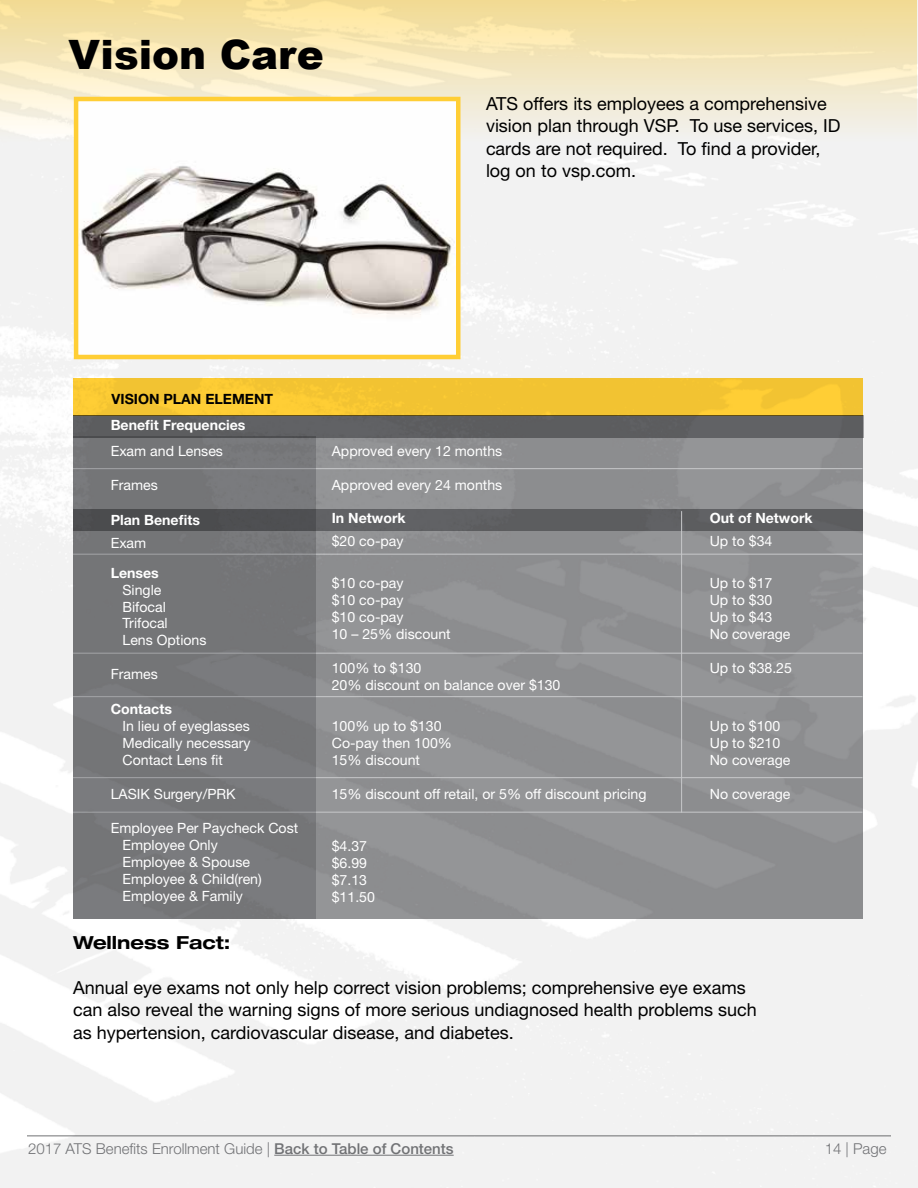
<style>
.page{position:relative;width:918px;height:1188px;background:#fff}
.page>*{position:absolute;margin:0;border:0;box-sizing:border-box;transform-origin:0 0}
.t1{font:900 40.5px "Arial";color:#000}
.t2{font:18px/22.5px "Helvetica Neue LT Std";color:#000}
.t3{font:700 expanded 18px "Helvetica Neue LT Std";color:#000}
.t4{font:300 15px "Helvetica Neue LT Std";color:#717275}
.t5{font:14.1px/17px "Helvetica Neue LT Std";color:#fff}
.t6{font:700 14.1px "Helvetica Neue LT Std";color:#fff}
.t7{font:700 14.1px "Helvetica Neue LT Std";color:#000}
.s1{font-weight:500}
</style>
<div class="page">
<img style="left:0;top:0;width:918px;height:1188px">
<hr style="left:274px;top:1155px;width:180px;height:1px;background:#717275">
<hr style="left:27px;top:1136px;width:864px;height:1px;background:#717275">
<div style="left:0;top:0;width:916px;height:144px;background:linear-gradient(to bottom,#f5dd95,#f4f3f2)"></div>
<div style="left:73px;top:378px;width:789px;height:37px;background:linear-gradient(to right,#f7c733,#f4c533)"></div>
<div style="left:73px;top:415px;width:789px;height:504px;background:#8d8e90"></div>
<div style="left:73px;top:415px;width:791px;height:22px;background:#5c5d60"></div>
<div style="left:73px;top:509px;width:790px;height:21px;background:#5c5d5f"></div>
<hr style="left:681px;top:511px;width:1px;height:302px;background:#c7c8ca">
<hr style="left:73px;top:468px;width:790px;height:1px;background:#c7c8ca">
<hr style="left:73px;top:554px;width:790px;height:1px;background:#c7c8ca">
<hr style="left:73px;top:653px;width:790px;height:1px;background:#c7c8ca">
<hr style="left:73px;top:696px;width:790px;height:1px;background:#c7c8ca">
<hr style="left:73px;top:777px;width:790px;height:1px;background:#c7c8ca">
<hr style="left:73px;top:812px;width:790px;height:1px;background:#c7c8ca">
<div style="left:73px;top:436px;width:243px;height:483px;background:#717275"></div>
<img style="left:79px;top:102px;width:376px;height:252px">
<div style="left:74px;top:97px;width:386px;height:262px;border:4px solid #ffce35"></div>
<h1 class="t1" style="left:68px;top:25px;width:257px">Vision Care</h1>
<p class="t7" style="left:112px;top:390px;width:163px">VISION PLAN ELEMENT</p>
<p class="t2" style="left:486px;top:92px;width:356px">ATS offers its employees a comprehensive vision plan through VSP. To use services, ID cards are not required. To find a provider, log on to vsp.com.</p>
<p class="t6" style="left:111px;top:416px;width:136px">Benefit Frequencies</p>
<p class="t5" style="left:111px;top:443px;width:114px">Exam and Lenses</p>
<p class="t5" style="left:111px;top:476px;width:49px">Frames</p>
<p class="t6" style="left:111px;top:511px;width:91px">Plan Benefits</p>
<p class="t5" style="left:111px;top:534px;width:37px">Exam</p>
<p class="t6" style="left:111px;top:564px;width:50px">Lenses</p>
<p class="t5" style="left:122px;top:581px;width:86px">Single<br>Bifocal<br>Trifocal<br>Lens Options</p>
<p class="t5" style="left:111px;top:666px;width:49px">Frames</p>
<p class="t6" style="left:111px;top:701px;width:63px">Contacts</p>
<p class="t5" style="left:122px;top:718px;width:130px;text-align:justify">In lieu of eyeglasses Medically necessary Contact Lens fit</p>
<p class="t5" style="left:111px;top:786px;width:127px">LASIK Surgery/PRK</p>
<p class="t5" style="left:122px;top:819px;width:177px;text-indent:-12px">Employee Per Paycheck Cost<br>Employee Only<br>Employee &amp; Spouse<br>Employee &amp; Child(ren)<br>Employee &amp; Family</p>
<p class="t3" style="left:73px;top:931px;width:159px">Wellness Fact:</p>
<p class="t2" style="left:73px;top:976px;width:685px">Annual eye exams not only help correct vision problems; comprehensive eye exams can also reveal the warning signs of more serious undiagnosed health problems such as hypertension, cardiovascular disease, and diabetes.</p>
<p class="t5" style="left:332px;top:443px;width:172px">Approved every 12 months</p>
<p class="t5" style="left:332px;top:477px;width:172px">Approved every 24 months</p>
<p class="t6" style="left:332px;top:510px;width:75px">In Network</p>
<p class="t6" style="left:710px;top:510px;width:104px">Out of Network</p>
<p class="t5" style="left:332px;top:532px;width:73px">$20 co-pay</p>
<p class="t5" style="left:710px;top:532px;width:64px">Up to $34</p>
<p class="t5" style="left:332px;top:574px;width:73px">$10 co-pay</p>
<p class="t5" style="left:710px;top:574px;width:64px">Up to $17</p>
<p class="t5" style="left:332px;top:591px;width:73px">$10 co-pay</p>
<p class="t5" style="left:710px;top:591px;width:64px">Up to $30</p>
<p class="t5" style="left:332px;top:608px;width:73px">$10 co-pay</p>
<p class="t5" style="left:710px;top:608px;width:64px">Up to $43</p>
<p class="t5" style="left:332px;top:625px;width:120px">10 – 25% discount</p>
<p class="t5" style="left:710px;top:625px;width:82px">No coverage</p>
<p class="t5" style="left:332px;top:659px;width:91px">100% to $130</p>
<p class="t5" style="left:710px;top:659px;width:84px">Up to $38.25</p>
<p class="t5" style="left:332px;top:676px;width:230px">20% discount on balance over $130</p>
<p class="t5" style="left:332px;top:717px;width:111px">100% up to $130</p>
<p class="t5" style="left:710px;top:717px;width:72px">Up to $100</p>
<p class="t5" style="left:332px;top:734px;width:122px">Co-pay then 100%</p>
<p class="t5" style="left:710px;top:734px;width:72px">Up to $210</p>
<p class="t5" style="left:332px;top:751px;width:90px">15% discount</p>
<p class="t5" style="left:710px;top:751px;width:82px">No coverage</p>
<p class="t5" style="left:332px;top:786px;width:316px">15% discount off retail, or 5% off discount pricing</p>
<p class="t5" style="left:710px;top:786px;width:82px">No coverage</p>
<p class="t5" style="left:332px;top:837px;width:45px">$4.37 $6.99 $7.13 $11.50</p>
<p class="t4" style="left:28px;top:1139px;width:427px">2017 ATS Benefits Enrollment Guide | <span class="s1">Back to Table of Contents</span></p>
<p class="t4" style="left:825px;top:1139px;width:63px">14 | Page</p>
</div>
